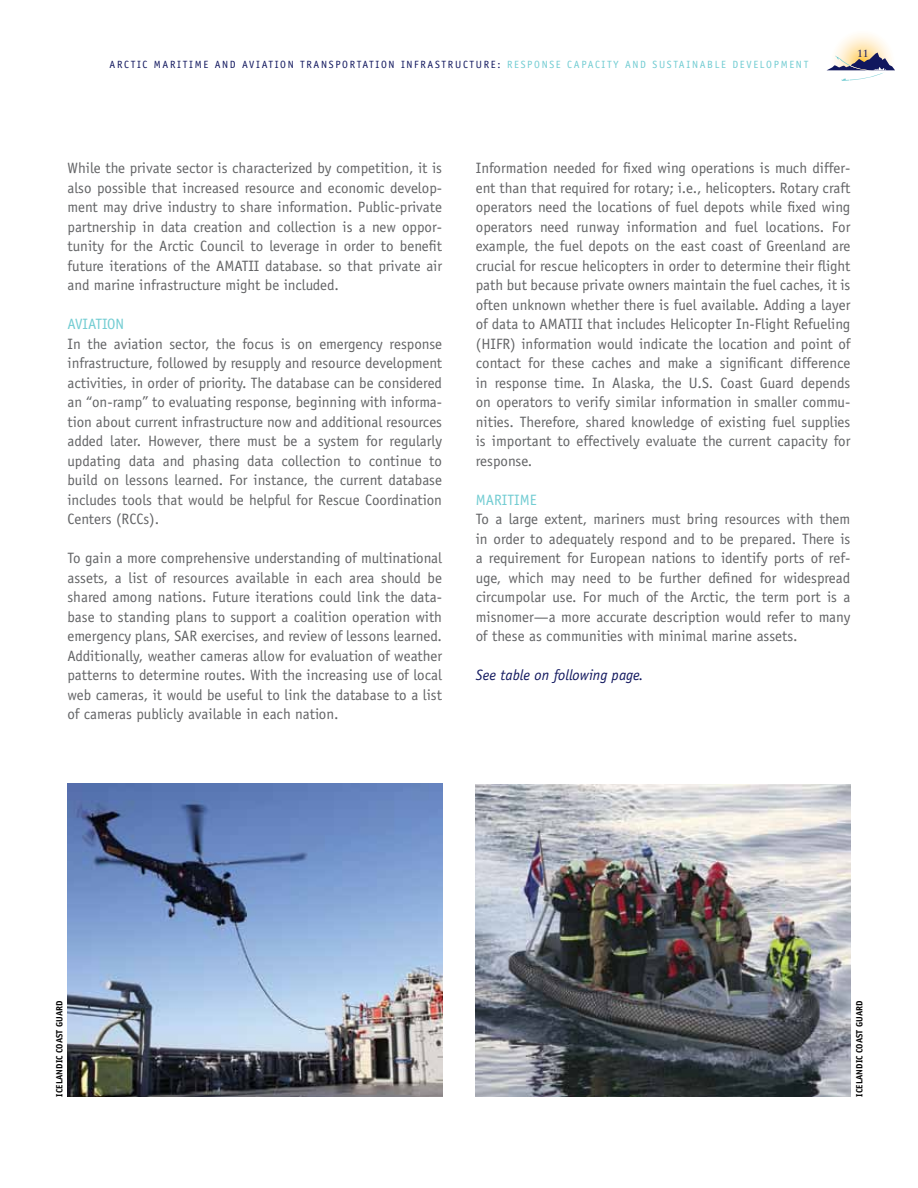
<style>
.page{position:relative;width:918px;height:1188px;background:#fff}
.page>*{position:absolute;margin:0;border:0;box-sizing:border-box;transform-origin:0 0}
.t1{font:15px/19.5px "Officina Sans";color:#636466;text-align:justify}
.t2{font:italic 15px "Officina Sans";color:#11175e}
.t3{font:15px "Officina Sans";color:#72ccd2}
.t4{font:10.5px "Officina Sans";letter-spacing:.16em;color:#11175e}
.t5{font:10.5px "Sabon";color:#11175e}
.t6{font:700 9px "Officina Sans";color:#000}
.s1{color:#72ccd2}
</style>
<div class="page">
<svg style="left:827px;top:33px;width:68px;height:48px"></svg>
<img style="left:68px;top:784px;width:374px;height:312px">
<img style="left:476px;top:784px;width:375px;height:313px">
<p class="t4" style="left:110px;top:60px;width:700px">ARCTIC MARITIME AND AVIATION TRANSPORTATION INFRASTRUCTURE: <span class="s1">RESPONSE CAPACITY AND SUSTAINABLE DEVELOPMENT</span></p>
<p class="t5" style="left:857px;top:49px;width:13px">11</p>
<p class="t1" style="left:67px;top:160px;width:376px">While the private sector is characterized by competition, it is also possible that increased resource and economic develop&shy;ment may drive industry to share information. Public-private partnership in data creation and collection is a new oppor&shy;tunity for the Arctic Council to leverage in order to benefit future iterations of the AMATII database. so that private air and marine infrastructure might be included.</p>
<p class="t3" style="left:68px;top:318px;width:58px">AVIATION</p>
<p class="t1" style="left:67px;top:335px;width:376px">In the aviation sector, the focus is on emergency response infrastructure, followed by resupply and resource development activities, in order of priority. The database can be considered an “on-ramp” to evaluating response, beginning with informa&shy;tion about current infrastructure now and additional resources added later. However, there must be a system for regularly updating data and phasing data collection to continue to build on lessons learned. For instance, the current database includes tools that would be helpful for Rescue Coordination Centers (RCCs).</p>
<p class="t1" style="left:67px;top:550px;width:376px">To gain a more comprehensive understanding of multinational assets, a list of resources available in each area should be shared among nations. Future iterations could link the data&shy;base to standing plans to support a coalition operation with emergency plans, SAR exercises, and review of lessons learned.<br>Additionally, weather cameras allow for evaluation of weather patterns to determine routes. With the increasing use of local web cameras, it would be useful to link the database to a list of cameras publicly available in each nation.</p>
<p class="t1" style="left:476px;top:160px;width:376px">Information needed for fixed wing operations is much differ&shy;ent than that required for rotary; i.e., helicopters. Rotary craft operators need the locations of fuel depots while fixed wing operators need runway information and fuel locations. For example, the fuel depots on the east coast of Greenland are crucial for rescue helicopters in order to determine their flight path but because private owners maintain the fuel caches, it is often unknown whether there is fuel available. Adding a layer of data to AMATII that includes Helicopter In-Flight Refueling (HIFR) information would indicate the location and point of contact for these caches and make a significant difference in response time. In Alaska, the U.S. Coast Guard depends on operators to verify similar information in smaller commu&shy;nities. Therefore, shared knowledge of existing fuel supplies is important to effectively evaluate the current capacity for response.</p>
<p class="t3" style="left:476px;top:494px;width:62px">MARITIME</p>
<p class="t1" style="left:476px;top:511px;width:376px">To a large extent, mariners must bring resources with them in order to adequately respond and to be prepared. There is a requirement for European nations to identify ports of ref&shy;uge, which may need to be further defined for widespread circumpolar use. For much of the Arctic, the term port is a misnomer—a more accurate description would refer to many of these as communities with minimal marine assets.</p>
<p class="t2" style="left:476px;top:669px;width:169px">See table on following page.</p>
<p class="t6" style="left:56px;top:1096px;width:97px;rotate:-90deg">ICELANDIC COAST GUARD</p>
<p class="t6" style="left:856px;top:1096px;width:97px;rotate:-90deg">ICELANDIC COAST GUARD</p>
</div>
